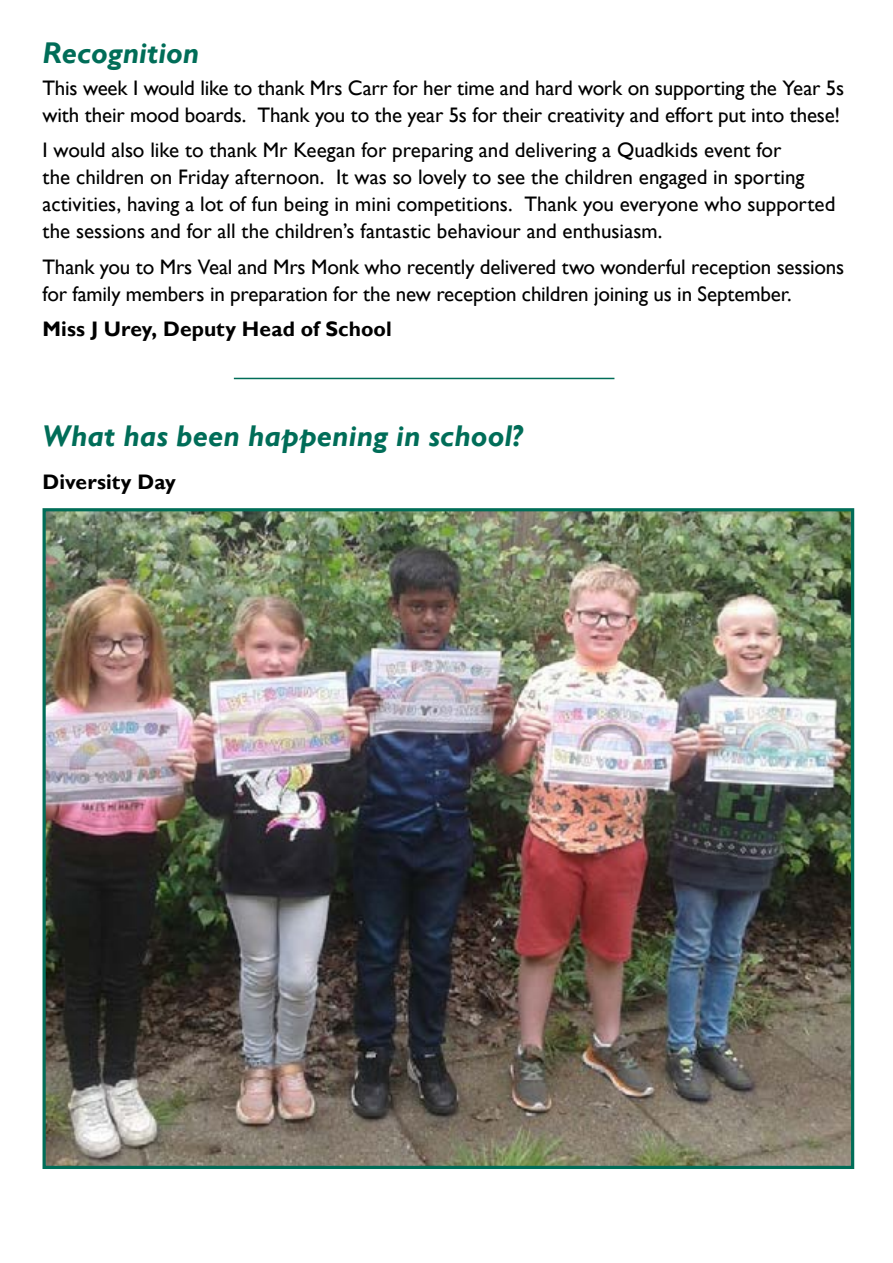
<style>
.page{position:relative;width:893px;height:1263px;background:#fff}
.page>*{position:absolute;margin:0;border:0;box-sizing:border-box;transform-origin:0 0}
.t1{font:italic 700 30px "Gill Sans";color:#006d58}
.t2{font:21px/27px "Gill Sans";letter-spacing:-.005em;color:#000}
.t3{font:700 21px "Gill Sans";letter-spacing:.005em;color:#000}
</style>
<div class="page">
<img style="left:47px;top:512px;width:803px;height:653px">
<div style="left:43px;top:508px;width:811px;height:661px;border:3px solid #006d58"></div>
<hr style="left:234px;top:378px;width:380px;height:1px;background:#006d58">
<h1 class="t1" style="left:43px;top:36px;width:158px">Recognition</h1>
<p class="t2" style="left:43px;top:74px;width:803px">This week I would like to thank Mrs Carr for her time and hard work on supporting the Year 5s with their mood boards. Thank you to the year 5s for their creativity and effort put into these!</p>
<p class="t2" style="left:43px;top:137px;width:794px">I would also like to thank Mr Keegan for preparing and delivering a Quadkids event for<br>the children on Friday afternoon. It was so lovely to see the children engaged in sporting activities, having a lot of fun being in mini competitions. Thank you everyone who supported the sessions and for all the children’s fantastic behaviour and enthusiasm.</p>
<p class="t2" style="left:43px;top:253px;width:803px">Thank you to Mrs Veal and Mrs Monk who recently delivered two wonderful reception sessions for family members in preparation for the new reception children joining us in September.</p>
<p class="t3" style="left:43px;top:316px;width:351px">Miss J Urey, Deputy Head of School</p>
<h1 class="t1" style="left:43px;top:418px;width:481px">What has been happening in school?</h1>
<p class="t3" style="left:43px;top:469px;width:135px">Diversity Day</p>
</div>
